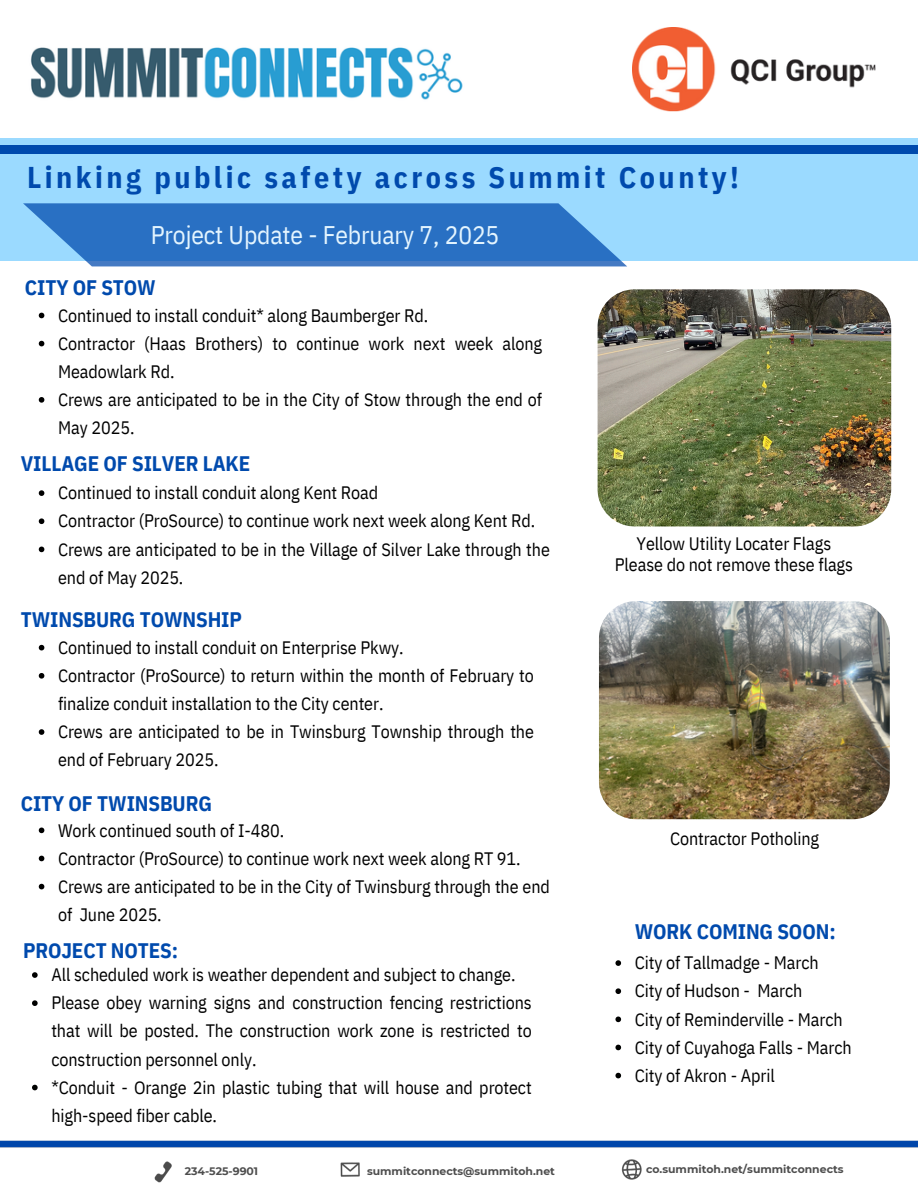
<style>
.page{position:relative;width:918px;height:1188px;background:#fff}
.page>*{position:absolute;margin:0;border:0;box-sizing:border-box;transform-origin:0 0}
.t1{font:700 30px "IBM Plex Sans Cond";letter-spacing:.115em;color:#004aad}
.t2{font:25.5px "IBM Plex Sans Cond";letter-spacing:-.005em;color:#fff}
.t3{font:700 21px "IBM Plex Sans Cond";letter-spacing:-.005em;color:#004aad}
.t4{font:18px/28.2px "IBM Plex Sans Cond";letter-spacing:-.005em;color:#000}
.t5{font:18px/28.2px "IBM Plex Sans Cond";letter-spacing:-.005em;color:#000100;text-align:justify}
.t6{font:700 10.8px "Montserrat";color:#4e4e4e}
</style>
<div class="page">
<div style="left:0;top:138px;width:918px;height:122px;background:#9bdaff"></div>
<div style="left:0;top:145px;width:918px;height:8px;background:#004aad"></div>
<img style="left:0;top:1140px;width:918px;height:43px">
<svg style="left:23px;top:203px;width:604px;height:63px;background:#397dca"></svg>
<img style="left:31px;top:47px;width:432px;height:53px">
<img style="left:598px;top:289px;width:293px;height:237px;border-radius:37px">
<img style="left:632px;top:27px;width:243px;height:85px">
<img style="left:599px;top:601px;width:291px;height:218px;border-radius:37px">
<svg style="left:32px;top:972px;width:6px;height:6px"></svg>
<svg style="left:32px;top:1000px;width:6px;height:6px"></svg>
<svg style="left:32px;top:1085px;width:6px;height:5px"></svg>
<svg style="left:39px;top:313px;width:5px;height:5px"></svg>
<svg style="left:39px;top:341px;width:5px;height:5px"></svg>
<svg style="left:39px;top:397px;width:5px;height:6px"></svg>
<svg style="left:39px;top:490px;width:5px;height:6px"></svg>
<svg style="left:39px;top:518px;width:5px;height:6px"></svg>
<svg style="left:39px;top:547px;width:5px;height:5px"></svg>
<svg style="left:615px;top:960px;width:6px;height:6px"></svg>
<svg style="left:615px;top:988px;width:6px;height:6px"></svg>
<svg style="left:615px;top:1017px;width:6px;height:5px"></svg>
<svg style="left:615px;top:1045px;width:6px;height:5px"></svg>
<svg style="left:615px;top:1073px;width:6px;height:5px"></svg>
<svg style="left:39px;top:645px;width:5px;height:5px"></svg>
<svg style="left:39px;top:673px;width:5px;height:6px"></svg>
<svg style="left:39px;top:729px;width:5px;height:6px"></svg>
<svg style="left:39px;top:828px;width:5px;height:5px"></svg>
<svg style="left:39px;top:856px;width:5px;height:5px"></svg>
<svg style="left:39px;top:884px;width:5px;height:5px"></svg>
<h1 class="t1" style="left:27px;top:158px;width:713px">Linking public safety across Summit County!</h1>
<h2 class="t2" style="left:151px;top:218px;width:350px">Project Update - February 7, 2025</h2>
<h3 class="t3" style="left:25px;top:273px;width:132px">CITY OF STOW</h3>
<p class="t4" style="left:58px;top:301px;width:372px">Continued to install conduit* along Baumberger Rd.</p>
<p class="t4" style="left:58px;top:329px;width:486px">Contractor (Haas Brothers) to continue work next week along<br>Meadowlark Rd.</p>
<p class="t4" style="left:58px;top:385px;width:486px">Crews are anticipated to be in the City of Stow through the end of<br>May 2025.</p>
<p class="t3" style="left:21px;top:450px;width:231px">VILLAGE OF SILVER LAKE</p>
<p class="t4" style="left:58px;top:478px;width:322px">Continued to install conduit along Kent Road</p>
<h4 class="t4" style="left:58px;top:507px;width:479px">Contractor (ProSource) to continue work next week along Kent Rd.</h4>
<h3 class="t4" style="left:58px;top:535px;width:493px">Crews are anticipated to be in the Village of Silver Lake through the end of May 2025.</h3>
<p class="t3" style="left:21px;top:605px;width:223px">TWINSBURG TOWNSHIP</p>
<h4 class="t4" style="left:58px;top:633px;width:347px">Continued to install conduit on Enterprise Pkwy.</h4>
<h3 class="t4" style="left:58px;top:661px;width:477px">Contractor (ProSource) to return within the month of February to finalize conduit installation to the City center.</h3>
<h3 class="t4" style="left:58px;top:717px;width:477px">Crews are anticipated to be in Twinsburg Township through the end of February 2025.</h3>
<p class="t3" style="left:21px;top:789px;width:193px">CITY OF TWINSBURG</p>
<p class="t4" style="left:58px;top:816px;width:228px">Work continued south of I-480.</p>
<p class="t4" style="left:58px;top:844px;width:464px">Contractor (ProSource) to continue work next week along RT 91.</p>
<p class="t4" style="left:58px;top:872px;width:493px">Crews are anticipated to be in the City of Twinsburg through the end of June 2025.</p>
<h2 class="t3" style="left:23px;top:937px;width:157px">PROJECT NOTES:</h2>
<p class="t5" style="left:51px;top:960px;width:466px">All scheduled work is weather dependent and subject to change.</p>
<p class="t5" style="left:51px;top:989px;width:482px">Please obey warning signs and construction fencing restrictions that will be posted. The construction work zone is restricted to construction personnel only.</p>
<h3 class="t5" style="left:51px;top:1073px;width:482px">*Conduit - Orange 2in plastic tubing that will house and protect high-speed fiber cable.</h3>
<p class="t4" style="left:615px;top:533px;width:240px;line-height:20.2px;text-align:center">Yellow Utility Locater Flags<br>Please do not remove these flags</p>
<p class="t4" style="left:670px;top:824px;width:151px">Contractor Potholing</p>
<p class="t3" style="left:635px;top:918px;width:202px">WORK COMING SOON:</p>
<p class="t5" style="left:635px;top:948px;width:185px">City of Tallmadge - March</p>
<p class="t5" style="left:635px;top:977px;width:169px">City of Hudson - March</p>
<h3 class="t5" style="left:635px;top:1005px;width:209px">City of Reminderville - March</h3>
<p class="t5" style="left:635px;top:1033px;width:218px">City of Cuyahoga Falls - March</p>
<p class="t5" style="left:635px;top:1061px;width:142px">City of Akron - April</p>
<p class="t6" style="left:185px;top:1164px;width:75px">234-525-9901</p>
<p class="t6" style="left:367px;top:1164px;width:189px">summitconnects@summitoh.net</p>
<p class="t6" style="left:646px;top:1162px;width:199px">co.summitoh.net/summitconnects</p>
</div>
